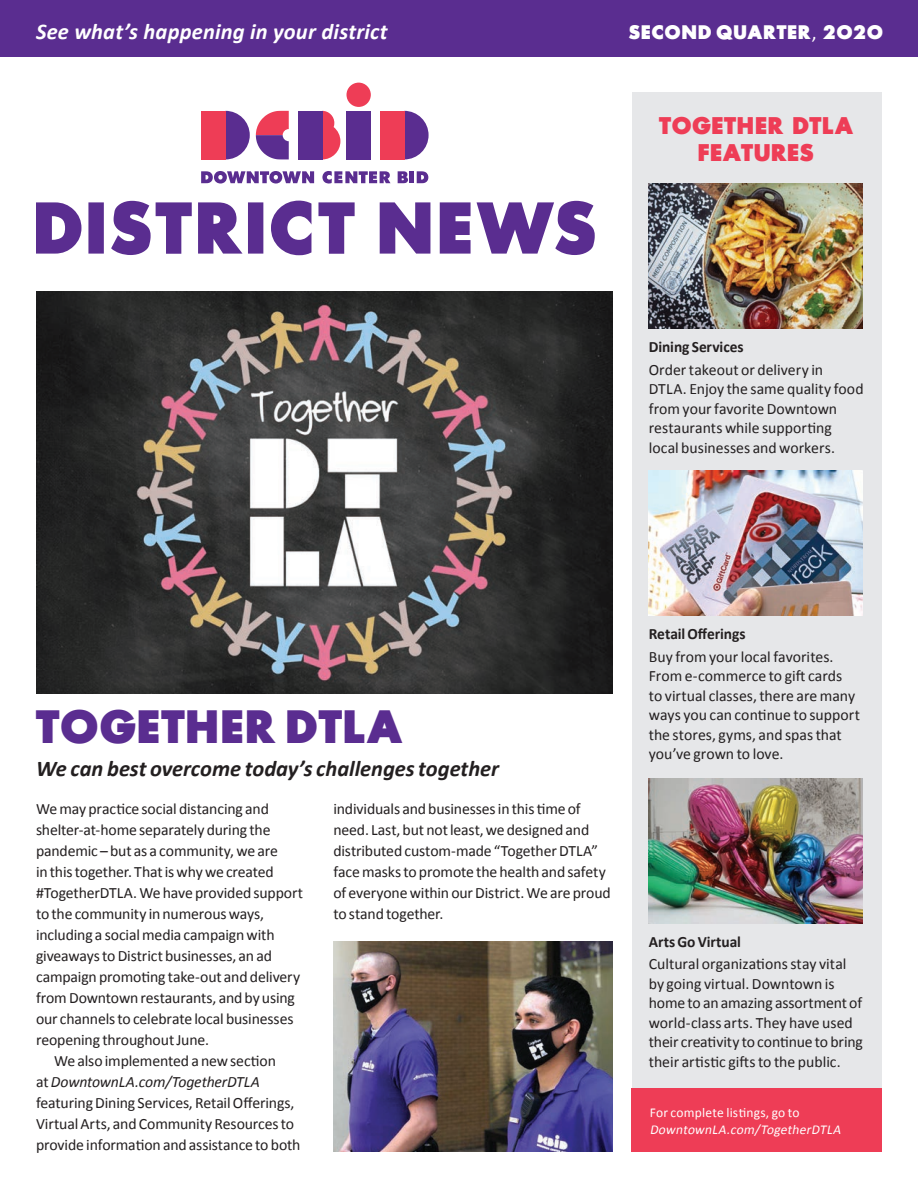
<style>
.page{position:relative;width:918px;height:1188px;background:#fff}
.page>*{position:absolute;margin:0;border:0;box-sizing:border-box;transform-origin:0 0}
.Headline_1{font:800 46.5px "Futura";letter-spacing:-.005em;color:#5a2d90}
.t1{font:800 24px/27px "Futura";color:#ee3d56;text-align:center}
.New_Body{font:italic 700 22.5px "Calibri";letter-spacing:-.005em;color:#231f20}
.t2{font:italic 700 22.5px "Calibri";letter-spacing:.01em;color:#fff}
.t3{font:800 19.5px "Futura";letter-spacing:.02em;color:#fff}
.New_Body-2{font:15.75px/21px "Calibri";letter-spacing:-.01em;color:#231f20}
.Body_Small{font:15.75px/19.5px "Calibri";color:#231f20}
.Body_Small-2{font:700 15.75px "Calibri";letter-spacing:-.005em;color:#231f20}
.Body_Small-3{font:italic 13.5px/17px "Calibri";color:#fff}
.s1{font-family:"Calibri";font-weight:400}
.s2{font-style:italic}
.s3{font-style:normal}
</style>
<div class="page">
<div style="left:0;top:0;width:918px;height:57px;background:#5a2d90"></div>
<svg style="left:36px;top:201px;width:319px;height:54px"></svg>
<svg style="left:380px;top:201px;width:215px;height:54px"></svg>
<div style="left:632px;top:93px;width:250px;height:996px;background:#e6e7e9"></div>
<img style="left:649px;top:184px;width:214px;height:144px">
<div style="left:632px;top:1089px;width:250px;height:63px;background:#ee3d56"></div>
<svg style="left:225px;top:111px;width:25px;height:48px"></svg>
<svg style="left:256px;top:111px;width:33px;height:48px"></svg>
<div style="left:201px;top:111px;width:24px;height:48px;background:#ee3d56"></div>
<svg style="left:404px;top:111px;width:25px;height:48px"></svg>
<div style="left:380px;top:111px;width:24px;height:48px;background:#ee3d56"></div>
<svg style="left:322px;top:111px;width:18px;height:48px"></svg>
<div style="left:347px;top:83px;width:24px;height:24px;background:#ee3d56;border-radius:50%"></div>
<div style="left:298px;top:111px;width:24px;height:48px;background:#5a2d90"></div>
<div style="left:347px;top:111px;width:24px;height:48px;background:#5a2d90"></div>
<svg style="left:201px;top:171px;width:113px;height:13px"></svg>
<svg style="left:322px;top:171px;width:69px;height:13px"></svg>
<svg style="left:398px;top:171px;width:10px;height:12px"></svg>
<hr style="left:410px;top:171px;width:4px;height:12px;background:#5a2d90">
<svg style="left:417px;top:171px;width:11px;height:12px"></svg>
<img style="left:36px;top:292px;width:577px;height:402px">
<img style="left:333px;top:942px;width:280px;height:210px">
<img style="left:649px;top:471px;width:214px;height:144px">
<img style="left:649px;top:778px;width:214px;height:145px">
<p class="t2" style="left:36px;top:17px;width:353px">See what’s happening in your district</p>
<p class="t3" style="left:629px;top:23px;width:256px">SECOND QUARTER<span class="s1">,</span> 2O2O</p>
<p class="t1" style="left:659px;top:114px;width:197px">TOGETHER DTLA<br>FEATURES</p>
<p class="Body_Small-2" style="left:649px;top:337px;width:96px">Dining Services</p>
<p class="Body_Small" style="left:649px;top:360px;width:216px">Order takeout or delivery in<br>DTLA. Enjoy the same quality food from your favorite Downtown restaurants while supporting local businesses and workers.</p>
<p class="Headline_1" style="left:36px;top:705px;width:371px">TOGETHER DTLA</p>
<p class="New_Body" style="left:36px;top:754px;width:465px">We can best overcome today’s challenges together</p>
<p class="New_Body-2" style="left:36px;top:799px;width:269px">We may practice social distancing and shelter-at-home separately during the pandemic – but as a community, we are<br>in this together. That is why we created #TogetherDTLA. We have provided support to the community in numerous ways, including a social media campaign with giveaways to District businesses, an ad campaign promoting take-out and delivery from Downtown restaurants, and by using our channels to celebrate local businesses reopening throughout June.</p>
<p class="New_Body-2" style="left:36px;top:1051px;width:266px;text-indent:18px">We also implemented a new section<br>at <span class="s2">DowntownLA.com/TogetherDTLA </span>featuring Dining Services, Retail Offerings, Virtual Arts, and Community Resources to provide information and assistance to both</p>
<p class="New_Body-2" style="left:333px;top:799px;width:279px">individuals and businesses in this time of need. Last, but not least, we designed and distributed custom-made “Together DTLA” face masks to promote the health and safety of everyone within our District. We are proud to stand together.</p>
<p class="Body_Small-2" style="left:649px;top:624px;width:98px">Retail Offerings</p>
<p class="Body_Small" style="left:649px;top:647px;width:213px">Buy from your local favorites.<br>From e-commerce to gift cards<br>to virtual classes, there are many ways you can continue to support the stores, gyms, and spas that you’ve grown to love.</p>
<p class="Body_Small-2" style="left:649px;top:932px;width:94px">Arts Go Virtual</p>
<p class="Body_Small" style="left:649px;top:954px;width:216px">Cultural organizations stay vital by going virtual. Downtown is home to an amazing assortment of world-class arts. They have used their creativity to continue to bring their artistic gifts to the public.</p>
<p class="Body_Small-3" style="left:650px;top:1104px;width:196px"><span class="s3">For complete listings, go to<br></span>DowntownLA.com/TogetherDTLA</p>
</div>
